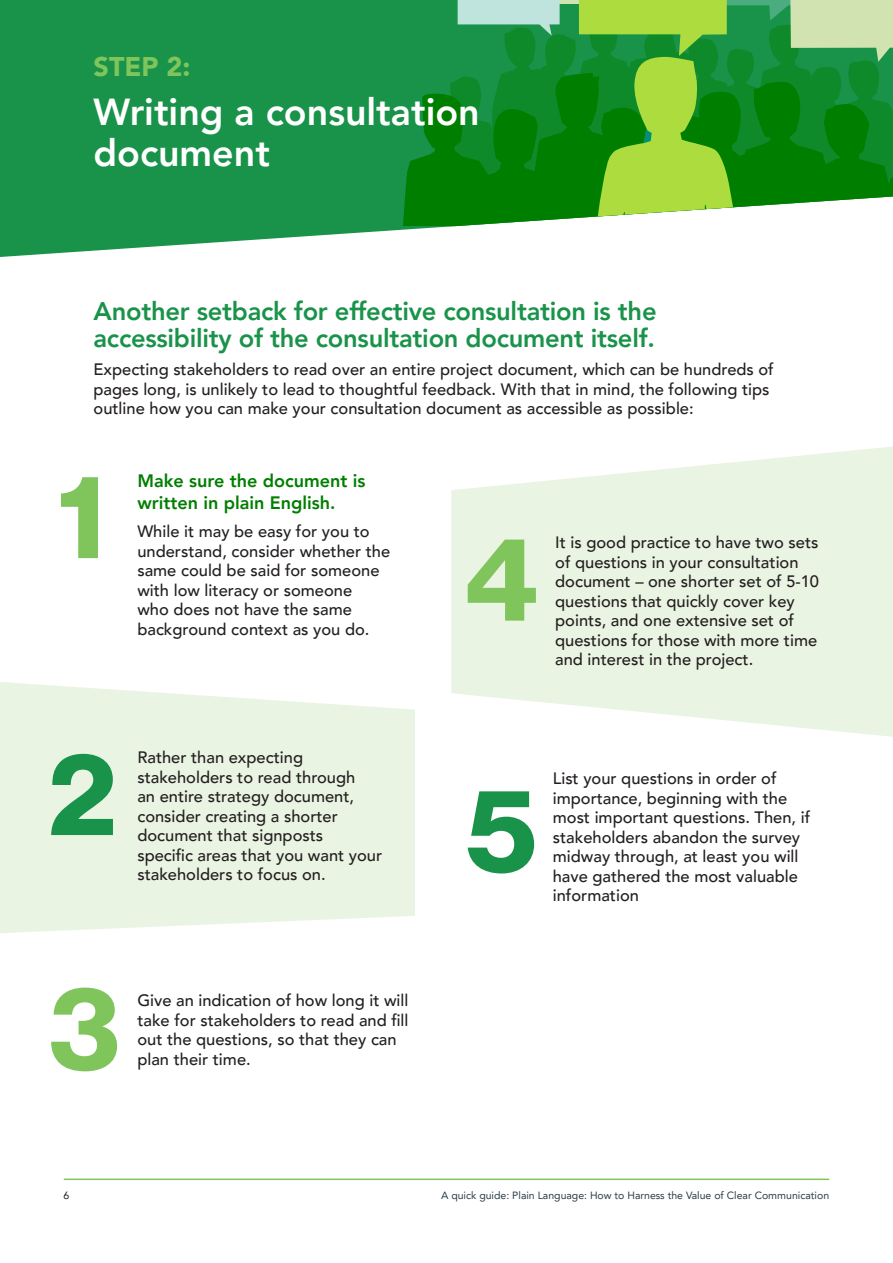
<style>
.page{position:relative;width:893px;height:1263px;background:#fff}
.page>*{position:absolute;margin:0;border:0;box-sizing:border-box;transform-origin:0 0}
._2__SUB{font:117.15px "N Haas Grotesk DS Pro 75 Bd";color:#80c55b}
._2__SUB-2{font:117.15px "N Haas Grotesk DS Pro 75 Bd";color:#1a934a}
.large_green_sub{font:116.1px "N Haas Grotesk DS Pro 75 Bd";color:#1a934a}
._13__HDR_REV{font:800 37.5px/40.5px "Avenir LT Pro";color:#fff}
._13__HDR_REV-2{font:900 27px "Avenir LT Pro";color:#80c55b}
._4__Body{font:800 25.5px/27px "Avenir LT Pro";letter-spacing:-.01em;color:#1a934a}
._2b__SMALL_SUB{font:800 18px/22.5px "Avenir LT Pro";color:#007e00}
._4__Body-2{font:500 16.5px/19.5px "Avenir LT Pro";color:#231f20}
._7__Bullets{font:500 16.5px/19.5px "Avenir LT Pro";color:#231f20}
.t1{font:10.5px "Avenir LT Pro";color:#293c47}
.t2{font:10.5px "Avenir LT Pro";color:#231f20}
</style>
<div class="page">
<hr style="left:64px;top:1178px;width:765px;height:2px;background:#80c55b">
<svg style="left:0;top:682px;width:415px;height:251px;background:#ebf4e5"></svg>
<svg style="left:451px;top:446px;width:442px;height:291px;fill:#eaf4e3"></svg>
<svg style="left:0;top:0;width:579px;height:257px;background:#309d5b"></svg>
<svg style="left:437px;top:15px;width:142px;height:58px;background:#169040"></svg>
<hr style="left:483px;top:0;width:102px;height:3px;background:#d1e3b0">
<svg style="left:458px;top:0;width:102px;height:36px;background:#8bcaae"></svg>
<svg style="left:403px;top:73px;width:176px;height:153px;background:#0b8517"></svg>
<svg style="left:579px;top:0;width:314px;height:218px;background:#4fa93b"></svg>
<p class="_13__HDR_REV-2" style="left:94px;top:51px;width:98px">STEP 2:</p>
<p class="_13__HDR_REV" style="left:94px;top:92px;width:388px">Writing a consultation document</p>
<p class="_4__Body" style="left:94px;top:298px;width:565px">Another setback for effective consultation is the accessibility of the consultation document itself.</p>
<p class="_4__Body-2" style="left:94px;top:360px;width:682px">Expecting stakeholders to read over an entire project document, which can be hundreds of pages long, is unlikely to lead to thoughtful feedback. With that in mind, the following tips outline how you can make your consultation document as accessible as possible:</p>
<p class="_2__SUB" style="left:58px;top:449px;width:49px">1</p>
<p class="_2b__SMALL_SUB" style="left:137px;top:469px;width:229px">Make sure the document is written in plain English.</p>
<p class="_7__Bullets" style="left:137px;top:522px;width:254px">While it may be easy for you to understand, consider whether the same could be said for someone with low literacy or someone<br>who does not have the same background context as you do.</p>
<p class="large_green_sub" style="left:49px;top:726px;width:69px">2</p>
<p class="_4__Body-2" style="left:137px;top:748px;width:246px">Rather than expecting stakeholders to read through<br>an entire strategy document, consider creating a shorter document that signposts specific areas that you want your stakeholders to focus on.</p>
<p class="_2__SUB" style="left:50px;top:960px;width:72px">3</p>
<p class="_7__Bullets" style="left:137px;top:991px;width:273px">Give an indication of how long it will take for stakeholders to read and fill out the questions, so that they can plan their time.</p>
<p class="_2__SUB" style="left:465px;top:511px;width:74px">4</p>
<p class="_4__Body-2" style="left:555px;top:533px;width:265px">It is good practice to have two sets of questions in your consultation document – one shorter set of 5-10 questions that quickly cover key points, and one extensive set of questions for those with more time and interest in the project.</p>
<p class="_2__SUB-2" style="left:466px;top:762px;width:72px">5</p>
<p class="_4__Body-2" style="left:553px;top:769px;width:259px">List your questions in order of importance, beginning with the most important questions. Then, if stakeholders abandon the survey midway through, at least you will have gathered the most valuable information</p>
<p class="t2" style="left:64px;top:1189px;width:7px">6</p>
<p class="t1" style="left:441px;top:1189px;width:390px">A quick guide: Plain Language: How to Harness the Value of Clear Communication</p>
</div>
